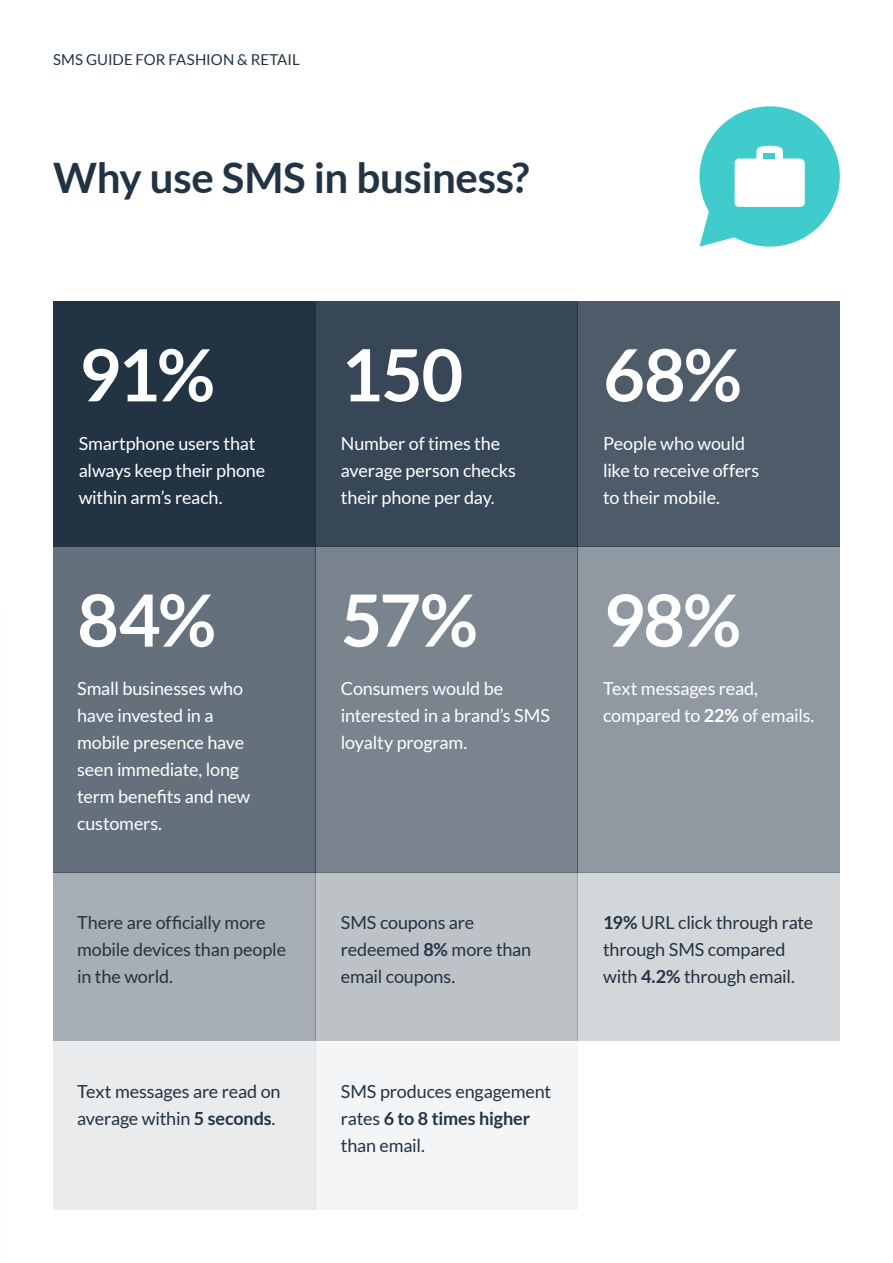
<style>
.page{position:relative;width:893px;height:1263px;background:#fff}
.page>*{position:absolute;margin:0;border:0;box-sizing:border-box;transform-origin:0 0}
.t1{font:700 72px "Lato";letter-spacing:-.02em;color:#fff}
.t2{font:700 42px "Lato";letter-spacing:-.01em;color:#234}
.t3{font:18px/27px "Lato";letter-spacing:-.01em;color:#fff}
.t4{font:18px/27px "Lato";letter-spacing:-.01em;color:#234}
.t5{font:15px "Lato";color:#234}
.s1{font-weight:700}
</style>
<div class="page">
<div style="left:53px;top:546px;width:262px;height:326px;background:#64707c"></div>
<div style="left:53px;top:872px;width:262px;height:169px;background:#a7aeb4"></div>
<div style="left:53px;top:1041px;width:262px;height:169px;background:#e9ebec"></div>
<div style="left:315px;top:301px;width:263px;height:245px;background:#384757"></div>
<div style="left:315px;top:546px;width:263px;height:326px;background:#7a848e"></div>
<div style="left:315px;top:872px;width:263px;height:169px;background:#bdc2c7"></div>
<div style="left:315px;top:1041px;width:263px;height:169px;background:#f4f5f6"></div>
<div style="left:578px;top:301px;width:262px;height:245px;background:#4e5b69"></div>
<div style="left:578px;top:546px;width:262px;height:326px;background:#9099a1"></div>
<div style="left:578px;top:872px;width:262px;height:169px;background:#d3d7da"></div>
<div style="left:53px;top:301px;width:262px;height:245px;background:#234"></div>
<svg style="left:699px;top:106px;width:141px;height:141px"></svg>
<p class="t5" style="left:53px;top:51px;width:248px">SMS GUIDE FOR FASHION &amp; RETAIL</p>
<h2 class="t2" style="left:53px;top:154px;width:478px">Why use SMS in business?</h2>
<h1 class="t1" style="left:79px;top:334px;width:138px">91%</h1>
<p class="t3" style="left:79px;top:429px;width:188px">Smartphone users that always keep their phone within arm’s reach.</p>
<h1 class="t1" style="left:77px;top:579px;width:140px">84%</h1>
<p class="t3" style="left:77px;top:675px;width:175px">Small businesses who have invested in a mobile presence have seen immediate, long term benefits and new customers.</p>
<p class="t4" style="left:77px;top:909px;width:210px">There are officially more mobile devices than people in the world.</p>
<p class="t4" style="left:77px;top:1078px;width:205px">Text messages are read on average within <span class="s1">5 seconds</span>.</p>
<h1 class="t1" style="left:341px;top:334px;width:124px">150</h1>
<p class="t3" style="left:341px;top:429px;width:177px">Number of times the average person checks their phone per day.</p>
<h1 class="t1" style="left:341px;top:579px;width:138px">57%</h1>
<p class="t3" style="left:341px;top:675px;width:211px">Consumers would be interested in a brand’s SMS loyalty program.</p>
<h1 class="t1" style="left:603px;top:334px;width:140px">68%</h1>
<p class="t3" style="left:603px;top:429px;width:158px">People who would like to receive offers to their mobile.</p>
<h1 class="t1" style="left:603px;top:579px;width:139px">98%</h1>
<p class="t3" style="left:603px;top:675px;width:213px">Text messages read, compared to <span class="s1">22%</span> of emails.</p>
<p class="t4" style="left:341px;top:909px;width:192px">SMS coupons are redeemed <span class="s1">8%</span> more than email coupons.</p>
<p class="t4" style="left:341px;top:1078px;width:212px">SMS produces engagement rates <span class="s1">6 to 8 times higher </span>than email.</p>
<p class="t4" style="left:603px;top:909px;width:212px"><span class="s1">19%</span> URL click through rate through SMS compared with <span class="s1">4.2%</span> through email.</p>
</div>
